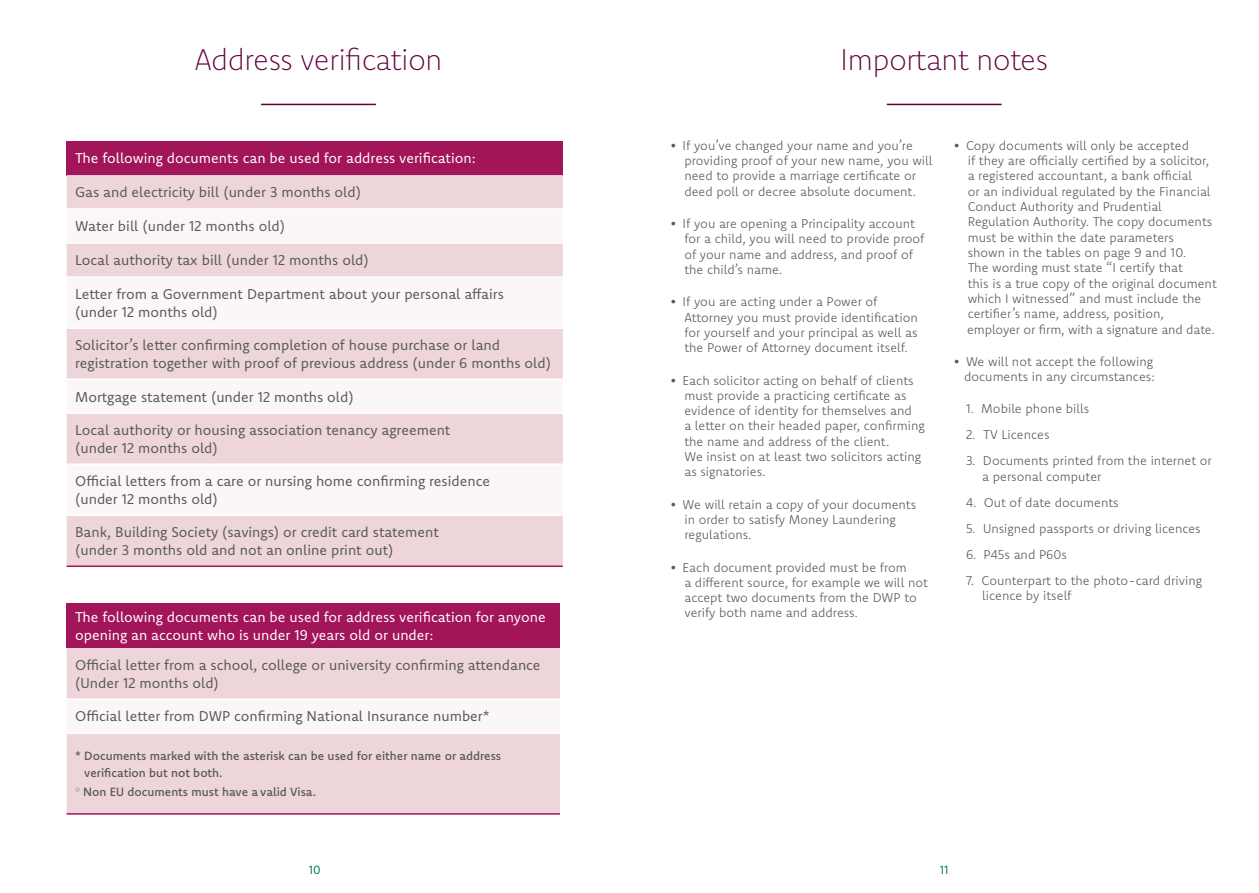
<style>
.page{position:relative;width:1259px;height:893px;background:#fff}
.page>*{position:absolute;margin:0;border:0;box-sizing:border-box;transform-origin:0 0}
.Heading_1_-_cover{font:200 30px "Komet";letter-spacing:-.025em;color:#60003a}
.Intro_line_left_A5{font:14.25px/17.2px "Komet";color:#57585a}
.Intro_line_left_A5-2{font:14.25px/17.2px "Komet";color:#fff}
.Intro_line_left_A5-3{font:300 12.75px/15.3px "Komet";color:#57585a}
.Intro_line_left_A5-4{font:500 12px/17.2px "Komet";color:#57585a}
.t1{font:12px "Komet";color:#007c64}
.s1{font-weight:200;color:#787a7d}
</style>
<div class="page">
<hr style="left:887px;top:104px;width:114px;height:1px;background:#60003a">
<hr style="left:261px;top:104px;width:115px;height:1px;background:#60003a">
<div style="left:67px;top:141px;width:496px;height:34px;background:#a21659"></div>
<div style="left:67px;top:175px;width:496px;height:390px;background:#edd5da"></div>
<svg style="left:67px;top:210px;width:496px;height:304px;fill:#fbf6f7"></svg>
<hr style="left:67px;top:565px;width:496px;height:2px;background:#a21659">
<hr style="left:67px;top:208px;width:496px;height:2px;background:#fff">
<hr style="left:67px;top:242px;width:496px;height:2px;background:#fff">
<hr style="left:67px;top:276px;width:496px;height:2px;background:#fff">
<hr style="left:67px;top:327px;width:496px;height:2px;background:#fff">
<hr style="left:67px;top:378px;width:496px;height:2px;background:#fff">
<hr style="left:67px;top:412px;width:496px;height:2px;background:#fff">
<hr style="left:67px;top:463px;width:496px;height:2px;background:#fff">
<hr style="left:67px;top:514px;width:496px;height:2px;background:#fff">
<div style="left:67px;top:603px;width:493px;height:45px;background:#a21659"></div>
<div style="left:67px;top:648px;width:493px;height:165px;background:#edd5da"></div>
<div style="left:67px;top:699px;width:493px;height:34px;background:#fbf6f7"></div>
<hr style="left:67px;top:698px;width:493px;height:2px;background:#fff">
<hr style="left:67px;top:732px;width:493px;height:2px;background:#fff">
<hr style="left:67px;top:813px;width:493px;height:2px;background:#a21659">
<p class="Heading_1_-_cover" style="left:194px;top:40px;width:250px">Address verification</p>
<p class="Heading_1_-_cover" style="left:840px;top:40px;width:210px">Important notes</p>
<p class="Intro_line_left_A5-2" style="left:75px;top:149px;width:402px">The following documents can be used for address verification:</p>
<p class="Intro_line_left_A5" style="left:75px;top:183px;width:287px">Gas and electricity bill (under 3 months old)</p>
<p class="Intro_line_left_A5" style="left:75px;top:217px;width:211px">Water bill (under 12 months old)</p>
<p class="Intro_line_left_A5" style="left:75px;top:251px;width:295px">Local authority tax bill (under 12 months old)</p>
<p class="Intro_line_left_A5" style="left:75px;top:285px;width:430px">Letter from a Government Department about your personal affairs (under 12 months old)</p>
<p class="Intro_line_left_A5" style="left:75px;top:336px;width:477px">Solicitor’s letter confirming completion of house purchase or land registration together with proof of previous address (under 6 months old)</p>
<p class="Intro_line_left_A5" style="left:75px;top:388px;width:280px">Mortgage statement (under 12 months old)</p>
<p class="Intro_line_left_A5" style="left:75px;top:421px;width:377px">Local authority or housing association tenancy agreement (under 12 months old)</p>
<p class="Intro_line_left_A5" style="left:75px;top:472px;width:416px">Official letters from a care or nursing home confirming residence (under 12 months old)</p>
<p class="Intro_line_left_A5" style="left:75px;top:523px;width:365px">Bank, Building Society (savings) or credit card statement (under 3 months old and not an online print out)</p>
<p class="Intro_line_left_A5-2" style="left:75px;top:608px;width:472px">The following documents can be used for address verification for anyone opening an account who is under 19 years old or under:</p>
<p class="Intro_line_left_A5" style="left:75px;top:656px;width:467px">Official letter from a school, college or university confirming attendance (Under 12 months old)</p>
<p class="Intro_line_left_A5" style="left:75px;top:707px;width:416px">Official letter from DWP confirming National Insurance number*</p>
<p class="Intro_line_left_A5-4" style="left:84px;top:747px;width:418px;text-indent:-9px">* Documents marked with the asterisk can be used for either name or address verification but not both.</p>
<p class="Intro_line_left_A5-4" style="left:75px;top:783px;width:243px"><span class="s1">°</span> Non EU documents must have a valid Visa.</p>
<p class="Intro_line_left_A5-3" style="left:684px;top:137px;width:250px;text-indent:-14px">• If you’ve changed your name and you’re providing proof of your new name, you will need to provide a marriage certificate or deed poll or decree absolute document.</p>
<p class="Intro_line_left_A5-3" style="left:684px;top:216px;width:241px;text-indent:-14px">• If you are opening a Principality account for a child, you will need to provide proof of your name and address, and proof of the child’s name.</p>
<p class="Intro_line_left_A5-3" style="left:684px;top:294px;width:235px;text-indent:-14px">• If you are acting under a Power of Attorney you must provide identification for yourself and your principal as well as the Power of Attorney document itself.</p>
<p class="Intro_line_left_A5-3" style="left:684px;top:372px;width:242px;text-indent:-14px">• Each solicitor acting on behalf of clients must provide a practicing certificate as evidence of identity for themselves and<br>a letter on their headed paper, confirming the name and address of the client.<br>We insist on at least two solicitors acting as signatories.</p>
<p class="Intro_line_left_A5-3" style="left:684px;top:496px;width:233px;text-indent:-14px">• We will retain a copy of your documents in order to satisfy Money Laundering regulations.</p>
<p class="Intro_line_left_A5-3" style="left:684px;top:559px;width:245px;text-indent:-14px">• Each document provided must be from<br>a different source, for example we will not accept two documents from the DWP to verify both name and address.</p>
<p class="Intro_line_left_A5-3" style="left:967px;top:137px;width:251px;text-indent:-14px">• Copy documents will only be accepted<br>if they are officially certified by a solicitor, a registered accountant, a bank official<br>or an individual regulated by the Financial Conduct Authority and Prudential Regulation Authority. The copy documents must be within the date parameters<br>shown in the tables on page 9 and 10.<br>The wording must state “I certify that<br>this is a true copy of the original document which I witnessed” and must include the certifier’s name, address, position, employer or firm, with a signature and date.</p>
<p class="Intro_line_left_A5-3" style="left:953px;top:353px;width:203px;text-align:right">• We will not accept the following documents in any circumstances:</p>
<p class="Intro_line_left_A5-3" style="left:966px;top:401px;width:125px">1. Mobile phone bills</p>
<p class="Intro_line_left_A5-3" style="left:966px;top:427px;width:85px">2. TV Licences</p>
<p class="Intro_line_left_A5-3" style="left:982px;top:453px;width:231px;text-indent:-16px">3. Documents printed from the internet or a personal computer</p>
<p class="Intro_line_left_A5-3" style="left:966px;top:494px;width:154px">4. Out of date documents</p>
<p class="Intro_line_left_A5-3" style="left:966px;top:520px;width:236px">5. Unsigned passports or driving licences</p>
<p class="Intro_line_left_A5-3" style="left:966px;top:546px;width:102px">6. P45s and P60s</p>
<p class="Intro_line_left_A5-3" style="left:982px;top:572px;width:221px;text-indent:-16px">7. Counterpart to the photo-card driving licence by itself</p>
<p class="t1" style="left:309px;top:862px;width:14px">10</p>
<p class="t1" style="left:939px;top:862px;width:10px">11</p>
</div>
